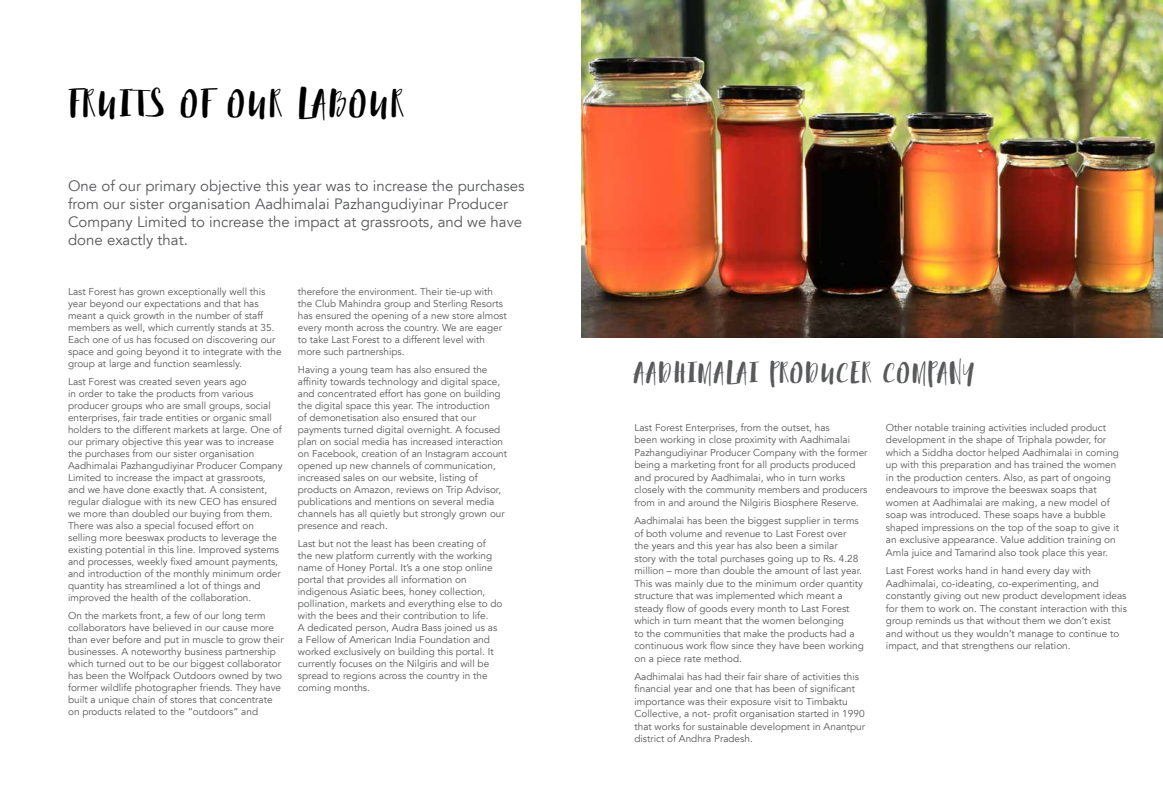
<style>
.page{position:relative;width:1163px;height:808px;background:#fff}
.page>*{position:absolute;margin:0;border:0;box-sizing:border-box;transform-origin:0 0}
.t1{font:32px "Monofor";letter-spacing:.075em;color:#000}
.t2{font:24px "Monofor";letter-spacing:.075em;color:#58595b}
.t3{font:15px/18px "Avenir LT";color:#58595b}
.t4{font:10px/12px "Avenir LT";color:#58595b}
</style>
<div class="page">
<img style="left:581px;top:0;width:581px;height:338px">
<h1 class="t1" style="left:68px;top:87px;width:336px">FRUITS OF OUR LABOUR</h1>
<h3 class="t3" style="left:68px;top:178px;width:458px">One of our primary objective this year was to increase the purchases from our sister organisation Aadhimalai Pazhangudiyinar Producer Company Limited to increase the impact at grassroots, and we have done exactly that.</h3>
<p class="t4" style="left:68px;top:286px;width:215px">Last Forest has grown exceptionally well this year beyond our expectations and that has meant a quick growth in the number of staff members as well, which currently stands at 35.<br>Each one of us has focused on discovering our space and going beyond it to integrate with the group at large and function seamlessly.</p>
<p class="t4" style="left:68px;top:376px;width:216px">Last Forest was created seven years ago<br>in order to take the products from various producer groups who are small groups, social enterprises, fair trade entities or organic small holders to the different markets at large. One of our primary objective this year was to increase the purchases from our sister organisation Aadhimalai Pazhangudiyinar Producer Company Limited to increase the impact at grassroots, and we have done exactly that. A consistent, regular dialogue with its new CEO has ensured we more than doubled our buying from them.<br>There was also a special focused effort on selling more beeswax products to leverage the existing potential in this line. Improved systems and processes, weekly fixed amount payments, and introduction of the monthly minimum order quantity has streamlined a lot of things and improved the health of the collaboration.</p>
<p class="t4" style="left:68px;top:609px;width:217px">On the markets front, a few of our long term collaborators have believed in our cause more than ever before and put in muscle to grow their businesses. A noteworthy business partnership which turned out to be our biggest collaborator has been the Wolfpack Outdoors owned by two former wildlife photographer friends. They have built a unique chain of stores that concentrate on products related to the “outdoors” and</p>
<p class="t4" style="left:298px;top:286px;width:210px">therefore the environment. Their tie-up with the Club Mahindra group and Sterling Resorts has ensured the opening of a new store almost every month across the country. We are eager to take Last Forest to a different level with more such partnerships.</p>
<p class="t4" style="left:298px;top:364px;width:211px">Having a young team has also ensured the affinity towards technology and digital space, and concentrated effort has gone on building the digital space this year. The introduction<br>of demonetisation also ensured that our payments turned digital overnight. A focused plan on social media has increased interaction on Facebook, creation of an Instagram account opened up new channels of communication, increased sales on our website, listing of products on Amazon, reviews on Trip Advisor, publications and mentions on several media channels has all quietly but strongly grown our presence and reach.</p>
<p class="t4" style="left:298px;top:537px;width:206px">Last but not the least has been creating of the new platform currently with the working name of Honey Portal. It’s a one stop online portal that provides all information on indigenous Asiatic bees, honey collection, pollination, markets and everything else to do with the bees and their contribution to life.<br>A dedicated person, Audra Bass joined us as a Fellow of American India Foundation and worked exclusively on building this portal. It currently focuses on the Nilgiris and will be spread to regions across the country in the coming months.</p>
<h2 class="t2" style="left:633px;top:360px;width:341px">AADHIMALAI PRODUCER COMPANY</h2>
<p class="t4" style="left:634px;top:421px;width:234px;line-height:12.5px">Last Forest Enterprises, from the outset, has<br>been working in close proximity with Aadhimalai Pazhangudiyinar Producer Company with the former being a marketing front for all products produced and procured by Aadhimalai, who in turn works closely with the community members and producers from in and around the Nilgiris Biosphere Reserve.</p>
<p class="t4" style="left:634px;top:515px;width:231px;line-height:12.5px">Aadhimalai has been the biggest supplier in terms of both volume and revenue to Last Forest over<br>the years and this year has also been a similar<br>story with the total purchases going up to Rs. 4.28 million – more than double the amount of last year.<br>This was mainly due to the minimum order quantity structure that was implemented which meant a steady flow of goods every month to Last Forest which in turn meant that the women belonging<br>to the communities that make the products had a continuous work flow since they have been working on a piece rate method.</p>
<p class="t4" style="left:634px;top:670px;width:232px;line-height:12.5px">Aadhimalai has had their fair share of activities this financial year and one that has been of significant importance was their exposure visit to Timbaktu Collective, a not- profit organisation started in 1990 that works for sustainable development in Anantpur district of Andhra Pradesh.</p>
<p class="t4" style="left:885px;top:421px;width:234px;line-height:12.5px">Other notable training activities included product development in the shape of Triphala powder, for which a Siddha doctor helped Aadhimalai in coming up with this preparation and has trained the women in the production centers. Also, as part of ongoing endeavours to improve the beeswax soaps that women at Aadhimalai are making, a new model of soap was introduced. These soaps have a bubble shaped impressions on the top of the soap to give it an exclusive appearance. Value addition training on Amla juice and Tamarind also took place this year.</p>
<p class="t4" style="left:885px;top:565px;width:242px;line-height:12.5px">Last Forest works hand in hand every day with Aadhimalai, co-ideating, co-experimenting, and constantly giving out new product development ideas for them to work on. The constant interaction with this group reminds us that without them we don’t exist and without us they wouldn’t manage to continue to impact, and that strengthens our relation.</p>
</div>
